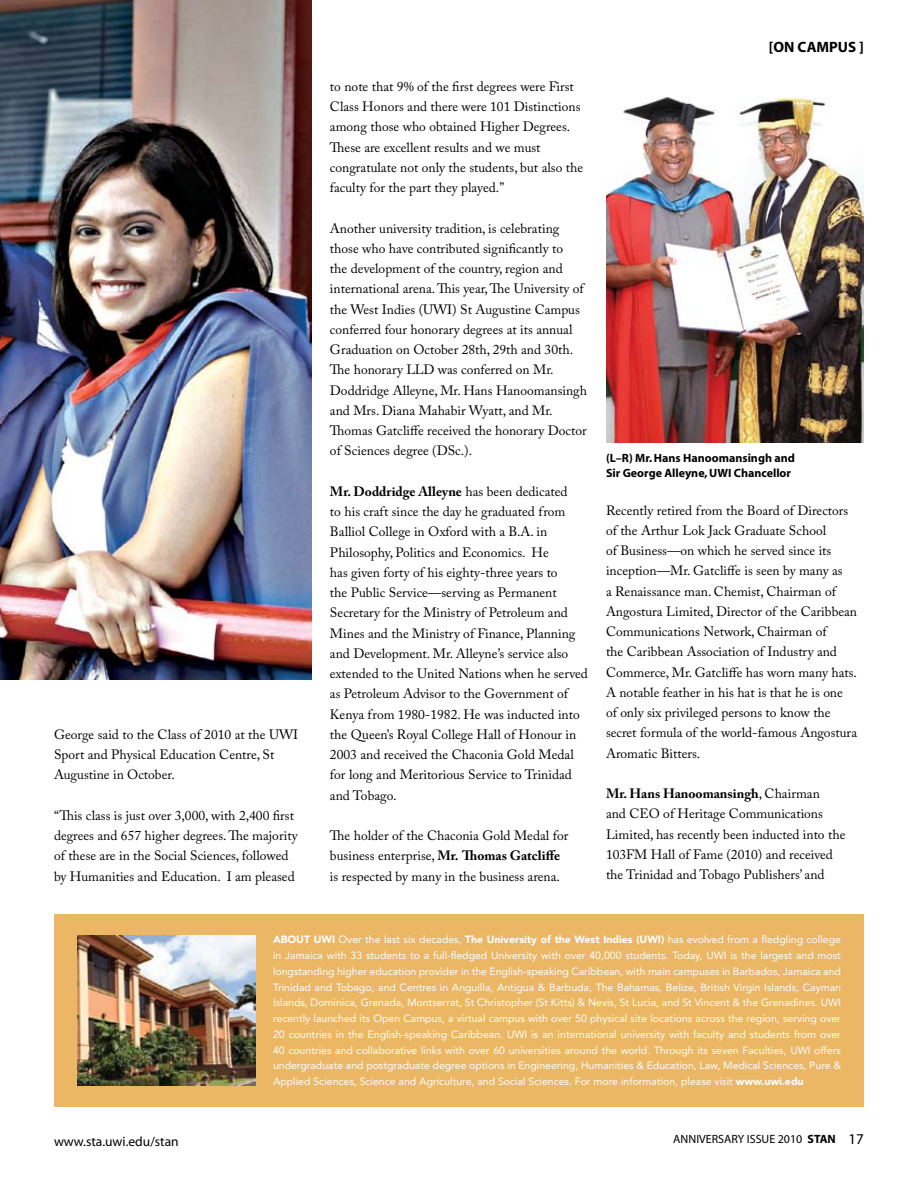
<style>
.page{position:relative;width:918px;height:1188px;background:#fff}
.page>*{position:absolute;margin:0;border:0;box-sizing:border-box;transform-origin:0 0}
.t1{font:700 15px "Myriad";color:#000}
.t2{font:13.5px/20.2px "Adobe Caslon Pro";color:#000}
.t3{font:13.5px "Myriad";color:#000}
.t4{font:700 12px/15px "Myriad";color:#000}
.t5{font:12px "Myriad";color:#000}
.t6{font:10.5px/15.8px "Avenir";color:#fff;text-align:justify}
.s1{font-weight:700}
.s2{font-weight:900}
.s3{font-size:15px}
</style>
<div class="page">
<img style="left:0;top:0;width:312px;height:679px">
<div style="left:54px;top:915px;width:810px;height:192px;background:#ebb765"></div>
<img style="left:606px;top:97px;width:258px;height:345px">
<img style="left:77px;top:935px;width:179px;height:150px">
<p class="t2" style="left:54px;top:724px;width:246px">George said to the Class of 2010 at the UWI<br>Sport and Physical Education Centre, St<br>Augustine in October.</p>
<p class="t2" style="left:54px;top:805px;width:245px">“This class is just over 3,000, with 2,400 first degrees and 657 higher degrees. The majority of these are in the Social Sciences, followed by Humanities and Education. I am pleased</p>
<p class="t2" style="left:330px;top:76px;width:255px">to note that 9% of the first degrees were First Class Honors and there were 101 Distinctions among those who obtained Higher Degrees.<br>These are excellent results and we must congratulate not only the students, but also the faculty for the part they played.”</p>
<p class="t2" style="left:330px;top:218px;width:259px">Another university tradition, is celebrating those who have contributed significantly to<br>the development of the country, region and international arena. This year, The University of the West Indies (UWI) St Augustine Campus conferred four honorary degrees at its annual Graduation on October 28th, 29th and 30th.<br>The honorary LLD was conferred on Mr.<br>Doddridge Alleyne, Mr. Hans Hanoomansingh and Mrs. Diana Mahabir Wyatt, and Mr.<br>Thomas Gatcliffe received the honorary Doctor of Sciences degree (DSc.).</p>
<p class="t2" style="left:330px;top:481px;width:260px"><span class="s1">Mr. Doddridge Alleyne</span> has been dedicated<br>to his craft since the day he graduated from Balliol College in Oxford with a B.A. in Philosophy, Politics and Economics. He<br>has given forty of his eighty-three years to<br>the Public Service—serving as Permanent Secretary for the Ministry of Petroleum and Mines and the Ministry of Finance, Planning and Development. Mr. Alleyne’s service also extended to the United Nations when he served as Petroleum Advisor to the Government of Kenya from 1980-1982. He was inducted into the Queen’s Royal College Hall of Honour in 2003 and received the Chaconia Gold Medal for long and Meritorious Service to Trinidad and Tobago.</p>
<p class="t2" style="left:330px;top:825px;width:240px">The holder of the Chaconia Gold Medal for business enterprise, <span class="s1">Mr. Thomas Gatcliffe </span>is respected by many in the business arena.</p>
<p class="t1" style="left:769px;top:39px;width:97px">[ON CAMPUS ]</p>
<p class="t4" style="left:606px;top:451px;width:191px">(L–R) Mr. Hans Hanoomansingh and<br>Sir George Alleyne, UWI Chancellor</p>
<p class="t2" style="left:606px;top:500px;width:253px">Recently retired from the Board of Directors of the Arthur Lok Jack Graduate School<br>of Business—on which he served since its inception—Mr. Gatcliffe is seen by many as<br>a Renaissance man. Chemist, Chairman of Angostura Limited, Director of the Caribbean Communications Network, Chairman of<br>the Caribbean Association of Industry and Commerce, Mr. Gatcliffe has worn many hats.<br>A notable feather in his hat is that he is one of only six privileged persons to know the secret formula of the world-famous Angostura Aromatic Bitters.</p>
<p class="t2" style="left:606px;top:783px;width:241px"><span class="s1">Mr. Hans Hanoomansingh</span>, Chairman<br>and CEO of Heritage Communications Limited, has recently been inducted into the 103FM Hall of Fame (2010) and received the Trinidad and Tobago Publishers’ and</p>
<p class="t6" style="left:273px;top:932px;width:569px"><span class="s2">About UWI</span> Over the last six decades, <span class="s2">The University of the West Indies (UWI)</span> has evolved from a fledgling college in Jamaica with 33 students to a full-fledged U niversity with over 40,000 students. Today, UWI is the largest and most longstanding higher education provider in the English-speaking Caribbean, with main campuses in Barbados, Jamaica and Trinidad and Tobago, and Centres in Anguilla, Antigua &amp; Barbuda, The Bahamas, Belize, British Virgin Islands, Cayman Islands, Dominica, Grenada, Montserrat, St Christopher (St Kitts) &amp; Nevis, St Lucia, and St Vincent &amp; the Grenadines. UWI recently launched its Open Campus, a virtual campus with over 50 physical site locations across the region, serving over 20 countries in the English-speaking Caribbean. UWI is an international university with faculty and students from over 40 countries and collaborative links with over 60 universities around the world. Through its seven Faculties, UWI offers undergraduate and postgraduate degree options in Engineering, Humanities &amp; Education, Law, Medical Sciences, Pure &amp; Applied Sciences, Science and Agriculture, and Social Sciences. For more information, please visit <span class="s2">www.uwi.edu</span></p>
<p class="t3" style="left:54px;top:1135px;width:126px">www.sta.uwi.edu/stan</p>
<p class="t5" style="left:673px;top:1133px;width:192px">ANNIVERSARY ISSUE 2010 <span class="s1">STAN</span> <span class="s3">17</span></p>
</div>
